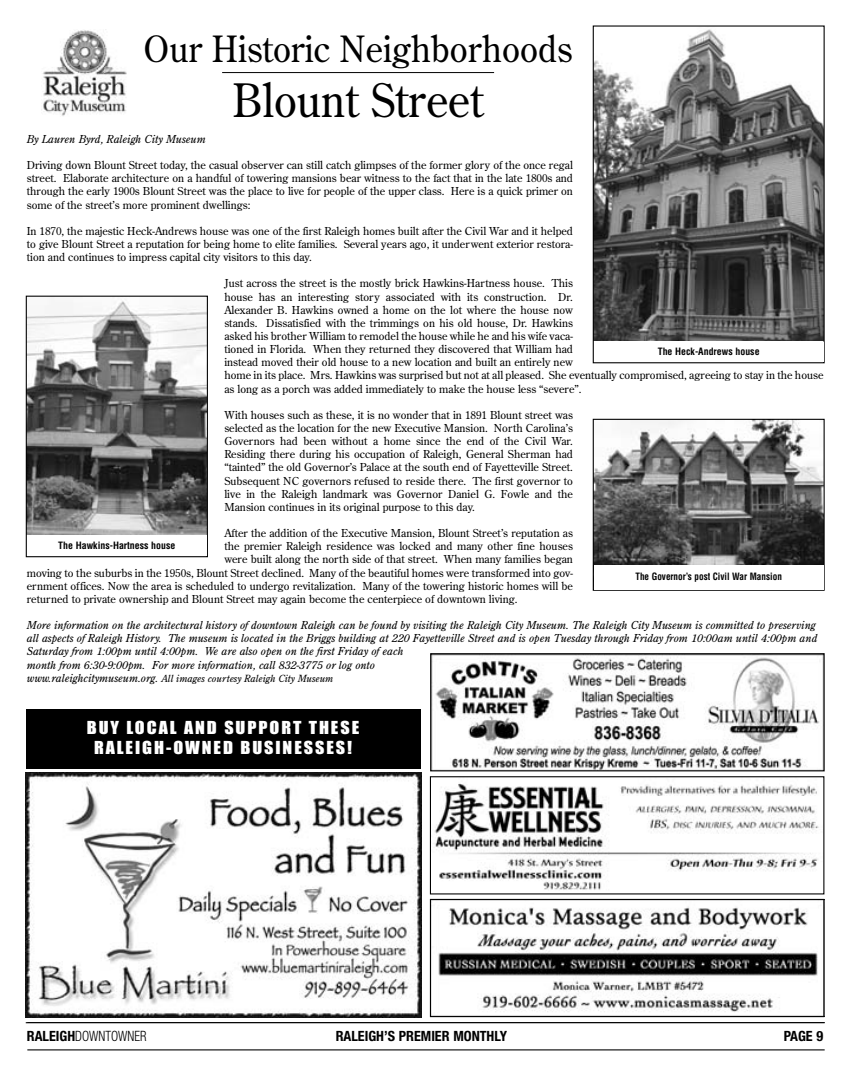
<style>
.page{position:relative;width:851px;height:1077px;background:#fff}
.page>*{position:absolute;margin:0;border:0;box-sizing:border-box;transform-origin:0 0}
.t1{font:46.05px "Century Old Style";color:#000;scale:.95 1}
.t2{font:36.15px "Century Old Style";color:#000;scale:.95 1}
.t3{font:16.35px/19.6px "Impact";letter-spacing:.105em;color:#fff;text-align:center;scale:1.1 1}
.t4{font:300 condensed 14.25px "Helvetica Neue";color:#000;scale:.9 1}
.t5{font:700 condensed 14.1px "Helvetica Neue";color:#000}
.t6{font:10.95px/13.2px "Century Old Style";color:#000;text-align:justify}
.t7{font:italic 10.95px/13.2px "Century Old Style";color:#000}
.t8{font:italic 9.9px "Century Old Style";color:#000}
.t9{font:700 condensed 9.9px "Helvetica";color:#000}
.t10{font:700 condensed 9.9px "Helvetica";color:#000;scale:.93 1}
.s1{font-size:10.95px}
.s2{font-weight:700;font-size:14.1px}
</style>
<div class="page">
<hr style="left:27px;top:1049px;width:797px;height:1px;background:#000">
<hr style="left:26px;top:1022px;width:798px;height:1px;background:#000">
<hr style="left:222px;top:72px;width:272px;height:1px;background:#000">
<img style="left:42px;top:30px;width:85px;height:86px">
<img style="left:594px;top:29px;width:228px;height:312px">
<div style="left:592px;top:25px;width:232px;height:338px;border:1px solid #000"></div>
<div style="left:593px;top:343px;width:230px;height:19px;background:#fff"></div>
<img style="left:28px;top:301px;width:178px;height:234px">
<div style="left:26px;top:296px;width:182px;height:261px;border:1px solid #000"></div>
<div style="left:27px;top:535px;width:180px;height:21px;background:#fff"></div>
<img style="left:594px;top:421px;width:228px;height:144px">
<div style="left:592px;top:419px;width:232px;height:172px;border:1px solid #000"></div>
<div style="left:593px;top:565px;width:230px;height:25px;background:#fff"></div>
<img style="left:432px;top:655px;width:390px;height:114px">
<div style="left:430px;top:653px;width:394px;height:118px;border:1px solid #000"></div>
<img style="left:433px;top:783px;width:386px;height:107px">
<div style="left:430px;top:776px;width:394px;height:118px;border:1px solid #000"></div>
<img style="left:438px;top:906px;width:380px;height:106px">
<div style="left:430px;top:899px;width:394px;height:118px;border:1px solid #000"></div>
<div style="left:26px;top:709px;width:394px;height:59px;background:#000"></div>
<img style="left:26px;top:773px;width:395px;height:244px">
<h2 class="t2" style="left:143px;top:34px;width:453px">Our Historic Neighborhoods</h2>
<h1 class="t1" style="left:232px;top:81px;width:266px">Blount Street</h1>
<p class="t7" style="left:27px;top:133px;width:180px">By Lauren Byrd, Raleigh City Museum</p>
<p class="t6" style="left:27px;top:159px;width:547px">Driving down Blount Street today, the casual observer can still catch glimpses of the former glory of the once regal street. Elaborate architecture on a handful of towering mansions bear witness to the fact that in the late 1800s and through the early 1900s Blount Street was the place to live for people of the upper class. Here is a quick primer on some of the street’s more prominent dwellings:</p>
<p class="t6" style="left:27px;top:225px;width:547px">In 1870, the majestic Heck-Andrews house was one of the first Raleigh homes built after the Civil War and it helped to give Blount Street a reputation for being home to elite families. Several years ago, it underwent exterior restora&shy;tion and continues to impress capital city visitors to this day.</p>
<p class="t6" style="left:224px;top:278px;width:600px;text-align:left">Just across the street is the mostly brick Hawkins-Hartness house. This<br>house has an interesting story associated with its construction. Dr.<br>Alexander B. Hawkins owned a home on the lot where the house now<br>stands. Dissatisfied with the trimmings on his old house, Dr. Hawkins<br>asked his brother William to remodel the house while he and his wife vaca-<br>tioned in Florida. When they returned they discovered that William had<br>instead moved their old house to a new location and built an entirely new<br>home in its place. Mrs. Hawkins was surprised but not at all pleased. She eventually compromised, agreeing to stay in the house as long as a porch was added immediately to make the house less “severe”.</p>
<p class="t6" style="left:224px;top:409px;width:350px">With houses such as these, it is no wonder that in 1891 Blount street was selected as the location for the new Executive Mansion. North Carolina’s Governors had been without a home since the end of the Civil War.<br>Residing there during his occupation of Raleigh, General Sherman had “tainted” the old Governor’s Palace at the south end of Fayetteville Street.<br>Subsequent NC governors refused to reside there. The first governor to live in the Raleigh landmark was Governor Daniel G. Fowle and the Mansion continues in its original purpose to this day.</p>
<p class="t6" style="left:224px;top:527px;width:350px">After the addition of the Executive Mansion, Blount Street’s reputation as</p>
<p class="t6" style="left:224px;top:540px;width:350px">the premier Raleigh residence was locked and many other fine houses</p>
<p class="t6" style="left:224px;top:554px;width:350px">were built along the north side of that street. When many families began</p>
<p class="t6" style="left:27px;top:567px;width:547px">moving to the suburbs in the 1950s, Blount Street declined. Many of the beautiful homes were transformed into gov-</p>
<p class="t6" style="left:27px;top:580px;width:547px">ernment offices. Now the area is scheduled to undergo revitalization. Many of the towering historic homes will be</p>
<p class="t6" style="left:27px;top:593px;width:492px">returned to private ownership and Blount Street may again become the centerpiece of downtown living.</p>
<p class="t7" style="left:27px;top:619px;width:791px">More information on the architectural history of downtown Raleigh can be found by visiting the Raleigh City Museum. The Raleigh City Museum is committed to preserving all aspects of Raleigh History. The museum is located in the Briggs building at 220 Fayetteville Street and is open Tuesday through Friday from 10:00am until 4:00pm and Saturday from 1:00pm until 4:00pm. We are also open on the first Friday of each<br>month from 6:30-9:00pm. For more information, call 832-3775 or log onto</p>
<p class="t8" style="left:27px;top:674px;width:308px"><span class="s1">www.raleighcitymuseum.org.</span> All images courtesy Raleigh City Museum</p>
<p class="t9" style="left:657px;top:348px;width:103px">The Heck-Andrews house</p>
<p class="t9" style="left:58px;top:541px;width:119px">The Hawkins-Hartness house</p>
<p class="t10" style="left:635px;top:573px;width:159px">The Governor’s post Civil War Mansion</p>
<h3 class="t3" style="left:87px;top:718px;width:249px">BUY LOCAL AND SUPPORT THESE<br>RALEIGH-OWNED BUSINESSES!</h3>
<h3 class="t4" style="left:27px;top:1031px;width:134px"><span class="s2">RALEIGH</span>DOWNTOWNER</h3>
<p class="t5" style="left:335px;top:1031px;width:173px">RALEIGH’S PREMIER MONTHLY</p>
<p class="t5" style="left:783px;top:1031px;width:41px">PAGE 9</p>
</div>
